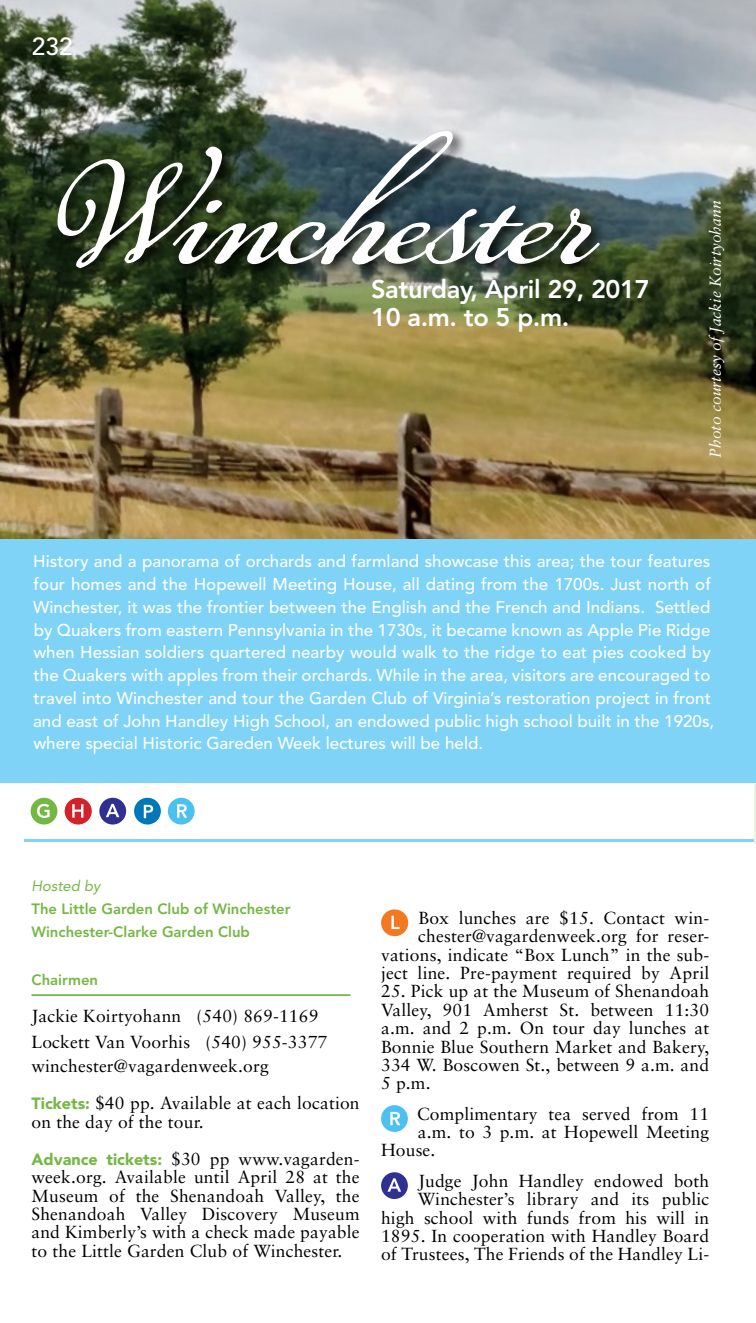
<style>
.page{position:relative;width:756px;height:1323px;background:#fff}
.page>*{position:absolute;margin:0;border:0;box-sizing:border-box;transform-origin:0 0}
.t1{font:155.92px "Daisy Lau";letter-spacing:-.005em;color:#fff}
.t2{font:800 25.38px/28px "Avenir";letter-spacing:-.015em;color:#fff}
.t3{font:500 24.5px "Avenir";color:#fff}
.t4{font:17.5px/18.4px "Sabon";letter-spacing:.01em;color:#000}
.t5{font:500 16.97px/22.8px "Avenir";color:#fff}
.t6{font:italic 15.75px "Sabon";color:#fff}
.t7{font:800 14.88px/22.8px "Avenir";color:#74b844}
.t8{font:italic 14.88px "Avenir";color:#74b844}
.s1{font-family:"Avenir";font-weight:900;font-size:16.1px;color:#74b844}
</style>
<div class="page">
<hr style="left:32px;top:994px;width:318px;height:2px;background:#74b844">
<div style="left:381px;top:909px;width:27px;height:27px;background:#f47721;border-radius:50%"></div>
<svg style="left:391px;top:916px;width:9px;height:13px"></svg>
<div style="left:381px;top:1105px;width:27px;height:27px;background:#4cc0ef;border-radius:50%"></div>
<svg style="left:390px;top:1112px;width:10px;height:13px"></svg>
<div style="left:381px;top:1172px;width:27px;height:27px;background:#2e3092;border-radius:50%"></div>
<svg style="left:387px;top:1178px;width:14px;height:14px"></svg>
<div style="left:0;top:19px;width:756px;height:764px;background:#7ed3f7"></div>
<img style="left:0;top:0;width:756px;height:538px">
<hr style="left:24px;top:839px;width:732px;height:3px;background:#7ed3f7">
<div style="left:54px;top:127px;width:560px;height:155px;background:#000;opacity:.85"></div>
<div style="left:99px;top:798px;width:27px;height:27px;background:#2e3092;border-radius:50%"></div>
<svg style="left:106px;top:804px;width:13px;height:13px"></svg>
<div style="left:168px;top:798px;width:27px;height:27px;background:#4cc0ef;border-radius:50%"></div>
<svg style="left:177px;top:804px;width:10px;height:14px"></svg>
<div style="left:65px;top:798px;width:27px;height:27px;background:#d3222a;border-radius:50%"></div>
<svg style="left:72px;top:804px;width:11px;height:14px"></svg>
<div style="left:31px;top:798px;width:26px;height:27px;background:#74b844;border-radius:50%"></div>
<svg style="left:37px;top:804px;width:13px;height:14px"></svg>
<div style="left:134px;top:798px;width:27px;height:27px;background:#0077b9;border-radius:50%"></div>
<svg style="left:144px;top:805px;width:9px;height:13px"></svg>
<hr style="left:755px;top:783px;width:1px;height:61px;background:#ebf4de">
<h3 class="t3" style="left:32px;top:32px;width:42px">232</h3>
<h1 class="t1" style="left:57px;top:119px;width:542px">Winchester</h1>
<h2 class="t2" style="left:371px;top:275px;width:280px">Saturday, April 29, 2017<br>10 a.m. to 5 p.m.</h2>
<p class="t6" style="left:706px;top:458px;width:259px;rotate:-90deg">Photo courtesy of Jackie Koirtyohann</p>
<p class="t5" style="left:33px;top:550px;width:683px">History and a panorama of orchards and farmland showcase this area; the tour features four homes and the Hopewell Meeting House, all dating from the 1700s. Just north of Winchester, it was the frontier between the English and the French and Indians. Settled by Quakers from eastern Pennsylvania in the 1730s, it became known as Apple Pie Ridge when Hessian soldiers quartered nearby would walk to the ridge to eat pies cooked by the Quakers with apples from their orchards. While in the area, visitors are encouraged to travel into Winchester and tour the Garden Club of Virginia’s restoration project in front and east of John Handley High School, an endowed public high school built in the 1920s, where special Historic Gareden Week lectures will be held.</p>
<p class="t8" style="left:32px;top:878px;width:70px">Hosted by</p>
<p class="t7" style="left:32px;top:898px;width:260px">The Little Garden Club of Winchester<br>Winchester-Clarke Garden Club</p>
<p class="t7" style="left:32px;top:969px;width:68px">Chairmen</p>
<p class="t4" style="left:32px;top:1003px;width:297px;line-height:25.9px">Jackie Koirtyohann (540) 869-1169<br>Lockett Van Voorhis (540) 955-3377</p>
<p class="t4" style="left:32px;top:1047px;width:330px;line-height:37.3px">winchester@vagardenweek.org<br><span class="s1">Tickets:</span> $40 pp. Available at each location</p>
<p class="t4" style="left:32px;top:1103px;width:330px;line-height:37.3px">on the day of the tour.<br><span class="s1">Advance tickets:</span> $30 pp www.vagarden-</p>
<p class="t4" style="left:31px;top:1168px;width:330px;text-align:justify">week.org. Available until April 28 at the Museum of the Shenandoah Valley, the Shenandoah Valley Discovery Museum and Kimberly’s with a check made payable to the Little Garden Club of Winchester.</p>
<p class="t4" style="left:381px;top:909px;width:330px;text-align:right">Box lunches are $15. Contact win&shy;chester@vagardenweek.org for reser&shy;vations, indicate “Box Lunch” in the sub&shy;ject line. Pre-payment required by April</p>
<p class="t4" style="left:381px;top:982px;width:330px;text-align:justify">25. Pick up at the Museum of Shenandoah Valley, 901 Amherst St. between 11:30 a.m. and 2 p.m. On tour day lunches at Bonnie Blue Southern Market and Bakery, 334 W. Boscowen St., between 9 a.m. and 5 p.m.</p>
<p class="t4" style="left:417px;top:1104px;width:294px">Complimentary tea served from 11</p>
<p class="t4" style="left:418px;top:1123px;width:293px">a.m. to 3 p.m. at Hopewell Meeting</p>
<p class="t4" style="left:381px;top:1141px;width:56px">House.</p>
<p class="t4" style="left:381px;top:1171px;width:330px;text-align:right">Judge John Handley endowed both Winchester’s library and its public high school with funds from his will in 1895. In cooperation with Handley Board of Trustees, The Friends of the Handley Li-</p>
</div>
